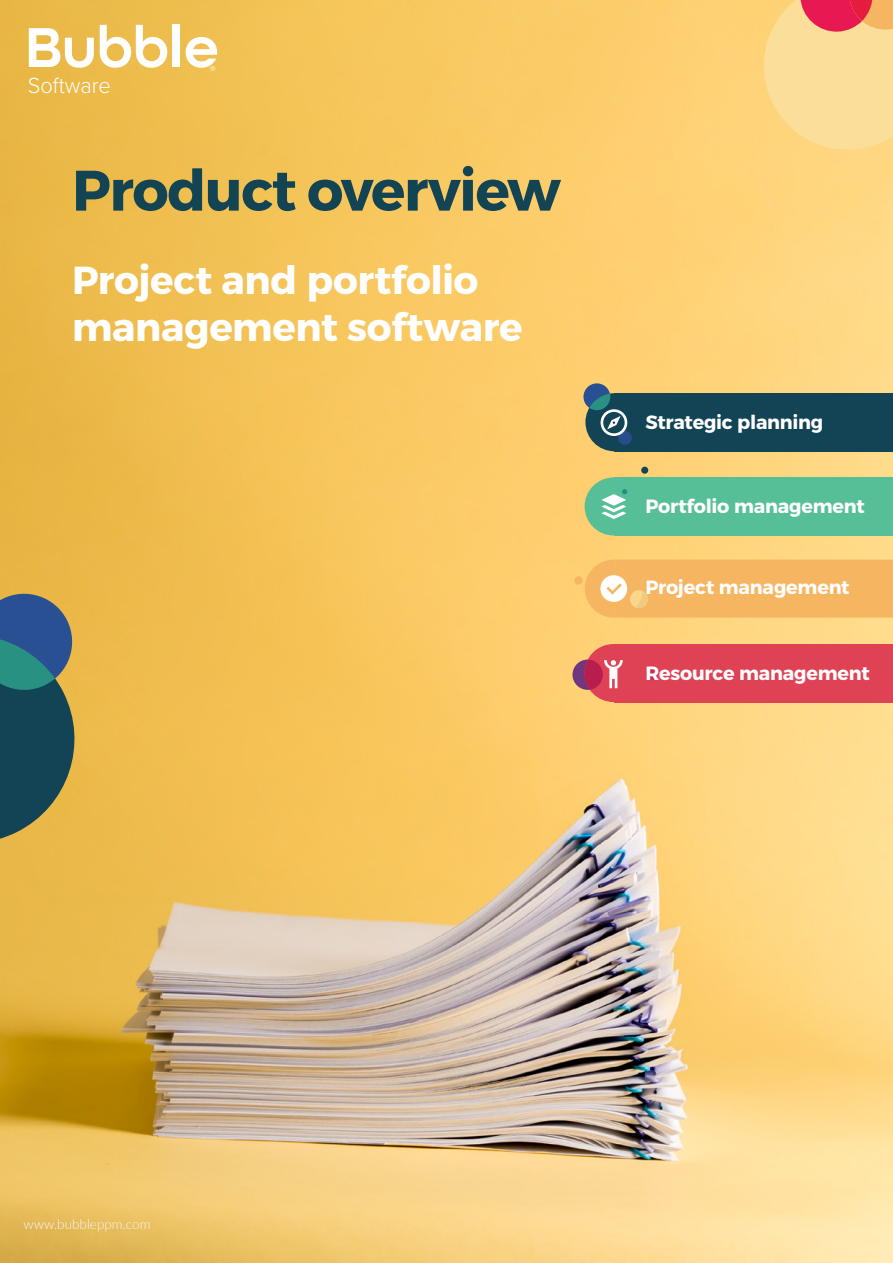
<style>
.page{position:relative;width:893px;height:1263px;background:#fff}
.page>*{position:absolute;margin:0;border:0;box-sizing:border-box;transform-origin:0 0}
.t1{font:600 59.4px "All Round Gothic";color:#fff}
.t2{font:700 57px "Montserrat";letter-spacing:-.025em;color:#134454}
.t3{font:700 39px/46.8px "Montserrat";letter-spacing:-.01em;color:#fff}
.t4{font:300 22.65px "Proxima Nova";color:#fff;scale:.96 1}
.t5{font:700 19.2px "Montserrat";letter-spacing:-.015em;color:#fff}
.t6{font:300 13.5px "Lato";color:#f7f6f7}
.t7{font:300 11.85px "Proxima Nova";color:#fff}
</style>
<div class="page">
<img style="left:0;top:0;width:893px;height:1263px">
<svg style="left:762px;top:0;width:131px;height:152px;background:#f8ca8c"></svg>
<div style="left:614px;top:393px;width:279px;height:58px;background:#134455"></div>
<div style="left:614px;top:477px;width:279px;height:58px;background:#56bf98"></div>
<div style="left:614px;top:644px;width:279px;height:58px;background:#df4155"></div>
<div style="left:585px;top:393px;width:58px;height:58px;background:#134455;border-radius:50%"></div>
<div style="left:583px;top:383px;width:27px;height:27px;background:#285092;border-radius:50%"></div>
<div style="left:618px;top:431px;width:14px;height:14px;background:#274d8c;border-radius:50%"></div>
<svg style="left:589px;top:394px;width:38px;height:42px"></svg>
<div style="left:585px;top:477px;width:58px;height:58px;background:#56bf98;border-radius:50%"></div>
<div style="left:641px;top:467px;width:7px;height:7px;background:#134455;border-radius:50%"></div>
<svg style="left:602px;top:489px;width:25px;height:30px"></svg>
<div style="left:574px;top:576px;width:9px;height:9px;background:#f6b561;border-radius:50%"></div>
<svg style="left:585px;top:560px;width:308px;height:58px;background:#f6b866"></svg>
<div style="left:646px;top:669px;width:11px;height:11px;background:#cf2954;border-radius:50%"></div>
<div style="left:572px;top:659px;width:31px;height:31px;background:#70377f;border-radius:50%"></div>
<div style="left:584px;top:644px;width:58px;height:58px;background:#df4155;border-radius:50%"></div>
<svg style="left:584px;top:659px;width:39px;height:31px"></svg>
<svg style="left:0;top:587px;width:89px;height:271px;background:#6a775d"></svg>
<h1 class="t1" style="left:25px;top:12px;width:196px">Bubble</h1>
<p class="t7" style="left:210px;top:61px;width:7px">®</p>
<p class="t4" style="left:28px;top:69px;width:88px">Software</p>
<h2 class="t2" style="left:72px;top:155px;width:490px">Product overview</h2>
<h3 class="t3" style="left:72px;top:257px;width:452px">Project and portfolio management software</h3>
<p class="t5" style="left:645px;top:410px;width:179px">Strategic planning</p>
<p class="t5" style="left:645px;top:494px;width:221px">Portfolio management</p>
<p class="t5" style="left:645px;top:576px;width:206px">Project management</p>
<p class="t5" style="left:645px;top:661px;width:226px">Resource management</p>
<p class="t6" style="left:23px;top:1214px;width:129px">www.bubbleppm.com</p>
</div>
